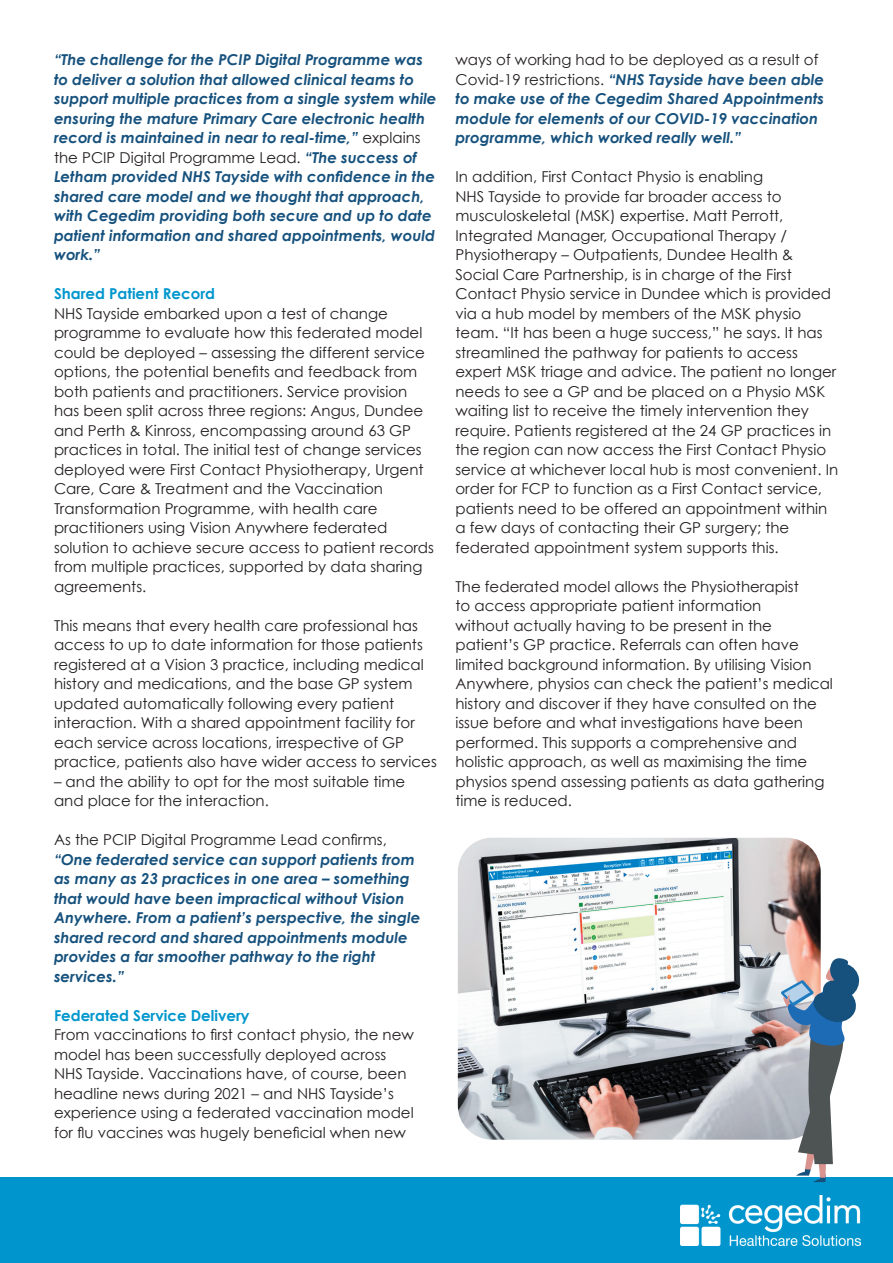
<style>
.page{position:relative;width:893px;height:1263px;background:#fff}
.page>*{position:absolute;margin:0;border:0;box-sizing:border-box;transform-origin:0 0}
.t1{font:15px/19.5px "Century Gothic";color:#231f20}
.t2{font:italic 700 15px/19.5px "Century Gothic";color:#16517d}
.t3{font:700 15px "Century Gothic";color:#0096cd}
.s1{font-weight:400;font-style:normal;color:#231f20}
</style>
<div class="page">
<div style="left:0;top:1177px;width:893px;height:86px;background:#0096cd"></div>
<img style="left:680px;top:1195px;width:181px;height:50px">
<img style="left:458px;top:838px;width:363px;height:302px">
<svg style="left:781px;top:957px;width:79px;height:225px"></svg>
<p class="t2" style="left:54px;top:50px;width:384px">“The challenge for the PCIP Digital Programme was to deliver a solution that allowed clinical teams to support multiple practices from a single system while ensuring the mature Primary Care electronic health record is maintained in near to real-time,” <span class="s1">explains the PCIP Digital Programme Lead.</span> “The success of Letham provided NHS Tayside with confidence in the shared care model and we thought that approach, with Cegedim providing both secure and up to date patient information and shared appointments, would work.”</p>
<p class="t3" style="left:54px;top:284px;width:163px">Shared Patient Record</p>
<p class="t1" style="left:54px;top:303px;width:382px">NHS Tayside embarked upon a test of change programme to evaluate how this federated model could be deployed – assessing the different service options, the potential benefits and feedback from both patients and practitioners. Service provision has been split across three regions: Angus, Dundee and Perth &amp; Kinross, encompassing around 63 GP practices in total. The initial test of change services deployed were First Contact Physiotherapy, Urgent Care, Care &amp; Treatment and the Vaccination Transformation Programme, with health care practitioners using Vision Anywhere federated solution to achieve secure access to patient records from multiple practices, supported by data sharing agreements.</p>
<p class="t1" style="left:54px;top:615px;width:384px">This means that every health care professional has access to up to date information for those patients registered at a Vision 3 practice, including medical history and medications, and the base GP system updated automatically following every patient interaction. With a shared appointment facility for each service across locations, irrespective of GP practice, patients also have wider access to services</p>
<p class="t1" style="left:54px;top:771px;width:353px">– and the ability to opt for the most suitable time and place for the interaction.</p>
<p class="t2" style="left:54px;top:830px;width:368px"><span class="s1">As the PCIP Digital Programme Lead confirms, </span>“One federated service can support patients from as many as 23 practices in one area – something that would have been impractical without Vision Anywhere. From a patient’s perspective, the single shared record and shared appointments module provides a far smoother pathway to the right services.”</p>
<p class="t3" style="left:54px;top:1006px;width:197px">Federated Service Delivery</p>
<p class="t1" style="left:54px;top:1025px;width:361px">From vaccinations to first contact physio, the new model has been successfully deployed across NHS Tayside. Vaccinations have, of course, been headline news during 2021 – and NHS Tayside’s experience using a federated vaccination model for flu vaccines was hugely beneficial when new</p>
<p class="t2" style="left:455px;top:50px;width:370px"><span class="s1">ways of working had to be deployed as a result of Covid-19 restrictions.</span> “NHS Tayside have been able to make use of the Cegedim Shared Appointments module for elements of our COVID-19 vaccination programme, which worked really well.”</p>
<p class="t1" style="left:455px;top:167px;width:384px">In addition, First Contact Physio is enabling<br>NHS Tayside to provide far broader access to musculoskeletal (MSK) expertise. Matt Perrott, Integrated Manager, Occupational Therapy / Physiotherapy – Outpatients, Dundee Health &amp; Social Care Partnership, is in charge of the First Contact Physio service in Dundee which is provided via a hub model by members of the MSK physio team. “It has been a huge success,” he says. It has streamlined the pathway for patients to access expert MSK triage and advice. The patient no longer needs to see a GP and be placed on a Physio MSK waiting list to receive the timely intervention they require. Patients registered at the 24 GP practices in the region can now access the First Contact Physio service at whichever local hub is most convenient. In order for FCP to function as a First Contact service, patients need to be offered an appointment within a few days of contacting their GP surgery; the federated appointment system supports this.</p>
<p class="t1" style="left:455px;top:576px;width:379px">The federated model allows the Physiotherapist<br>to access appropriate patient information<br>without actually having to be present in the patient’s GP practice. Referrals can often have limited background information. By utilising Vision Anywhere, physios can check the patient’s medical history and discover if they have consulted on the issue before and what investigations have been performed. This supports a comprehensive and holistic approach, as well as maximising the time physios spend assessing patients as data gathering time is reduced.</p>
</div>
